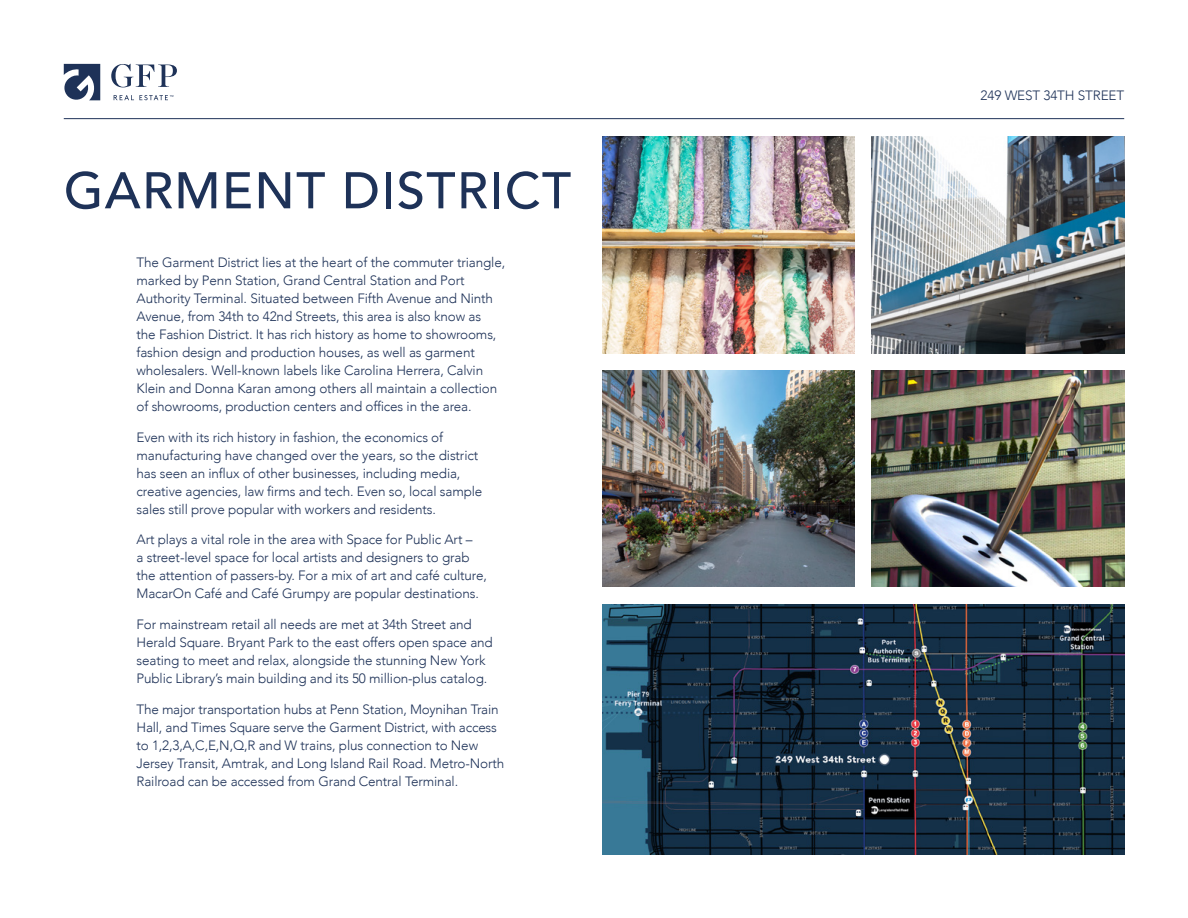
<style>
.page{position:relative;width:1188px;height:918px;background:#fff}
.page>*{position:absolute;margin:0;border:0;box-sizing:border-box;transform-origin:0 0}
.t1{font:500 51px "Avenir";letter-spacing:.025em;color:#1e3258}
.t2{font:300 13.5px/18px "Avenir";letter-spacing:-.01em;color:#1e3258}
.t3{font:4.05px "Avenir";color:#1e3258}
</style>
<div class="page">
<img style="left:872px;top:137px;width:252px;height:216px">
<img style="left:872px;top:370px;width:252px;height:217px">
<img style="left:603px;top:137px;width:252px;height:216px">
<img style="left:603px;top:370px;width:252px;height:217px">
<img style="left:603px;top:604px;width:521px;height:250px">
<hr style="left:64px;top:118px;width:1060px;height:1px;background:#1e3258">
<svg style="left:64px;top:64px;width:36px;height:36px"></svg>
<svg style="left:114px;top:95px;width:54px;height:5px"></svg>
<svg style="left:111px;top:64px;width:66px;height:23px"></svg>
<p class="t3" style="left:170px;top:93px;width:5px">™</p>
<p class="t2" style="left:981px;top:87px;width:145px">249 WEST 34TH STREET</p>
<h1 class="t1" style="left:64px;top:146px;width:509px">GARMENT DISTRICT</h1>
<p class="t2" style="left:137px;top:253px;width:370px">The Garment District lies at the heart of the commuter triangle, marked by Penn Station, Grand Central Station and Port Authority Terminal. Situated between Fifth Avenue and Ninth Avenue, from 34th to 42nd Streets, this area is also know as<br>the Fashion District. It has rich history as home to showrooms, fashion design and production houses, as well as garment wholesalers. Well-known labels like Carolina Herrera, Calvin Klein and Donna Karan among others all maintain a collection of showrooms, production centers and offices in the area.</p>
<p class="t2" style="left:137px;top:428px;width:347px">Even with its rich history in fashion, the economics of manufacturing have changed over the years, so the district has seen an influx of other businesses, including media, creative agencies, law firms and tech. Even so, local sample sales still prove popular with workers and residents.</p>
<p class="t2" style="left:137px;top:531px;width:352px">Art plays a vital role in the area with Space for Public Art –<br>a street-level space for local artists and designers to grab the attention of passers-by. For a mix of art and café culture, MacarOn Café and Café Grumpy are popular destinations.</p>
<p class="t2" style="left:137px;top:615px;width:358px">For mainstream retail all needs are met at 34th Street and Herald Square. Bryant Park to the east offers open space and seating to meet and relax, alongside the stunning New York Public Library’s main building and its 50 million-plus catalog.</p>
<p class="t2" style="left:137px;top:700px;width:369px">The major transportation hubs at Penn Station, Moynihan Train Hall, and Times Square serve the Garment District, with access to 1,2,3,A,C,E,N,Q,R and W trains, plus connection to New Jersey Transit, Amtrak, and Long Island Rail Road. Metro-North Railroad can be accessed from Grand Central Terminal.</p>
</div>
